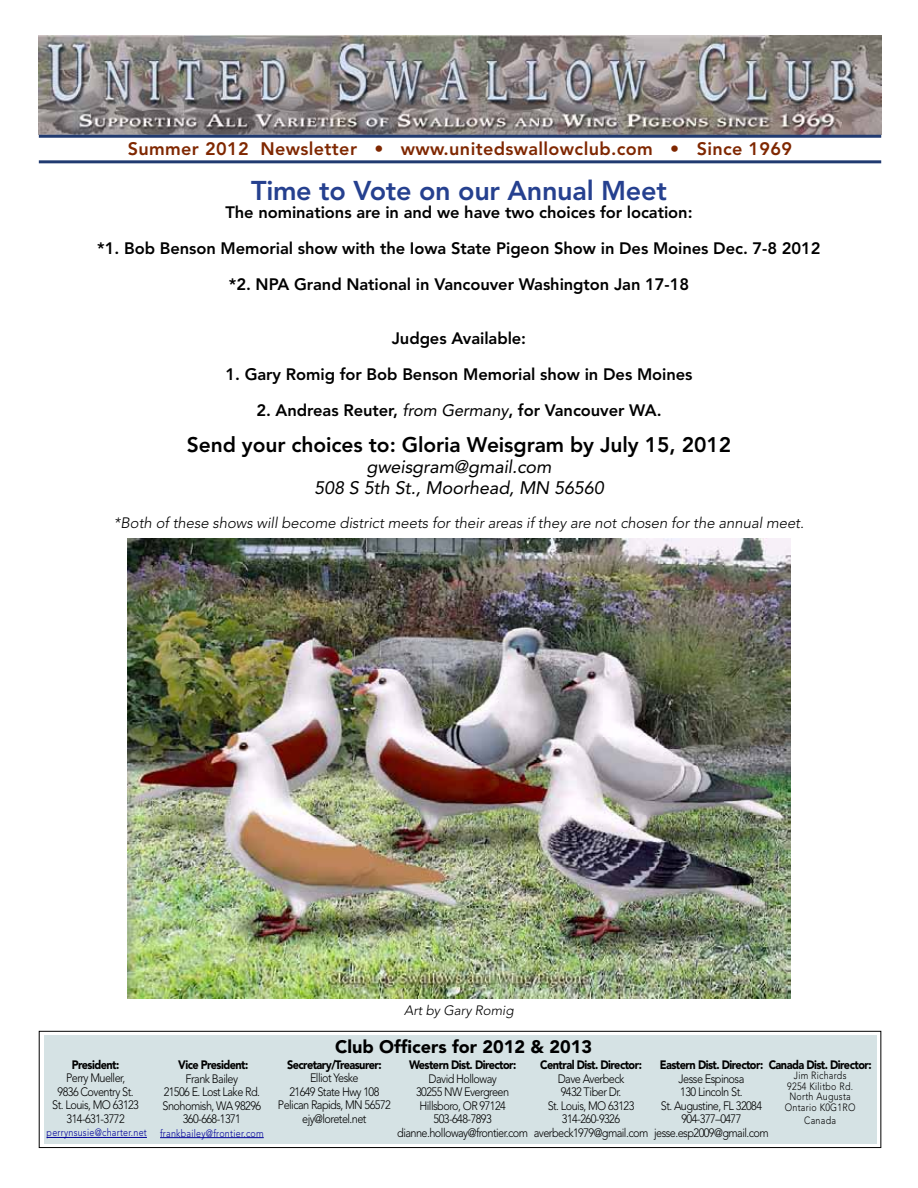
<style>
.page{position:relative;width:918px;height:1188px;background:#fff}
.page>*{position:absolute;margin:0;border:0;box-sizing:border-box;transform-origin:0 0}
.t1{font:800 27px "Avenir";letter-spacing:-.01em;color:#25408f}
.t2{font:800 21px "Avenir";letter-spacing:-.005em;color:#000}
.t3{font:800 18px "Avenir";letter-spacing:.02em;color:#7f2700}
.t4{font:italic 18px/21px "Avenir";letter-spacing:-.005em;color:#000;text-align:center}
.t5{font:900 18px "Avenir";color:#000}
.t6{font:800 16.5px/36px "Avenir";letter-spacing:-.005em;color:#000;text-align:center}
.t7{font:italic 300 15px "Avenir";letter-spacing:-.005em;color:#000}
.t8{font:italic 300 13.5px "Avenir";letter-spacing:-.005em;color:#000}
.t9{font:300 12.15px/13.5px "Avenir";letter-spacing:-.05em;color:#000;text-align:center;scale:.9 1}
.t10{font:900 12.15px "Avenir";letter-spacing:-.05em;color:#000;scale:.9 1}
.t11{font:300 10.5px/10.5px "Avenir";letter-spacing:.03em;color:#000;text-align:center;scale:.85 1}
.t12{font:300 10.5px "Avenir";letter-spacing:.03em;color:#009;scale:.85 1}
.s1{font-weight:400;font-style:italic}
</style>
<div class="page">
<img style="left:39px;top:35px;width:842px;height:99px">
<hr style="left:39px;top:160px;width:842px;height:3px;background:#203a70">
<hr style="left:39px;top:135px;width:842px;height:3px;background:#203a70">
<div style="left:44px;top:1035px;width:833px;height:109px;background:#d5e2e4"></div>
<hr style="left:47px;top:1137px;width:100px;height:1px;background:#009">
<hr style="left:160px;top:1137px;width:104px;height:1px;background:#009">
<div style="left:39px;top:1031px;width:842px;height:117px;border:1px solid #000"></div>
<img style="left:127px;top:539px;width:663px;height:460px">
<h3 class="t3" style="left:128px;top:138px;width:666px">Summer 2012 Newsletter • www.unitedswallowclub.com • Since 1969</h3>
<h1 class="t1" style="left:251px;top:175px;width:417px">Time to Vote on our Annual Meet</h1>
<h3 class="t6" style="left:97px;top:194px;width:725px">The nominations are in and we have two choices for location:<br>*1. Bob Benson Memorial show with the Iowa State Pigeon Show in Des Moines Dec. 7-8 2012 *2. NPA Grand National in Vancouver Washington Jan 17-18</h3>
<h3 class="t6" style="left:392px;top:320px;width:136px">Judges Available:</h3>
<h3 class="t6" style="left:225px;top:356px;width:469px">1. Gary Romig for Bob Benson Memorial show in Des Moines</h3>
<h3 class="t6" style="left:256px;top:392px;width:407px">2. Andreas Reuter, <span class="s1">from Germany</span>, for Vancouver WA.</h3>
<h2 class="t2" style="left:187px;top:432px;width:546px">Send your choices to: Gloria Weisgram by July 15, 2012</h2>
<h3 class="t4" style="left:314px;top:456px;width:291px">gweisgram@gmail.com<br>508 S 5th St., Moorhead, MN 56560</h3>
<p class="t7" style="left:114px;top:514px;width:692px">*Both of these shows will become district meets for their areas if they are not chosen for the annual meet.</p>
<p class="t8" style="left:404px;top:1003px;width:111px">Art by Gary Romig</p>
<p class="t10" style="left:72px;top:1057px;width:54px">President:</p>
<p class="t9" style="left:52px;top:1071px;width:98px">Perry Mueller,<br>9836 Coventry St.<br>St. Louis, MO 63123<br>314-631-3772</p>
<p class="t12" style="left:47px;top:1127px;width:120px">perrynsusie@charter.net</p>
<p class="t10" style="left:178px;top:1058px;width:80px">Vice President:</p>
<p class="t9" style="left:163px;top:1072px;width:111px">Frank Bailey<br>21506 E. Lost Lake Rd.<br>Snohomish, WA 98296<br>360-668-1371</p>
<p class="t12" style="left:160px;top:1127px;width:124px">frankbailey@frontier.com</p>
<h3 class="t5" style="left:335px;top:1036px;width:258px">Club Officers for 2012 &amp; 2013</h3>
<p class="t10" style="left:660px;top:1058px;width:237px">Eastern Dist. Director: Canada Dist. Director:</p>
<p class="t9" style="left:654px;top:1072px;width:129px">Jesse Espinosa<br>130 Lincoln St.<br>St. Augustine, FL 32084<br>904-377–0477 jesse.esp2009@gmail.com</p>
<p class="t11" style="left:785px;top:1071px;width:85px">Jim Richards<br>9254 Kilitbo Rd.<br>North Augusta<br>Ontario K0G1RO</p>
<p class="t10" style="left:287px;top:1057px;width:107px">Secretary/Treasurer:</p>
<p class="t9" style="left:278px;top:1072px;width:127px">Elliot Yeske<br>21649 State Hwy 108<br>Pelican Rapids, MN 56572 ejy@loretel.net</p>
<p class="t10" style="left:540px;top:1058px;width:115px">Central Dist. Director:</p>
<p class="t9" style="left:534px;top:1072px;width:129px">Dave Averbeck<br>9432 Tiber Dr.<br>St. Louis, MO 63123<br>314-260-9326 averbeck1979@gmail.com</p>
<p class="t10" style="left:409px;top:1058px;width:121px">Western Dist. Director:</p>
<p class="t9" style="left:397px;top:1072px;width:147px">David Holloway<br>30255 NW Evergreen<br>Hillsboro, OR 97124<br>503-648-7893 dianne.holloway@frontier.com</p>
<p class="t11" style="left:804px;top:1116px;width:39px">Canada</p>
</div>
